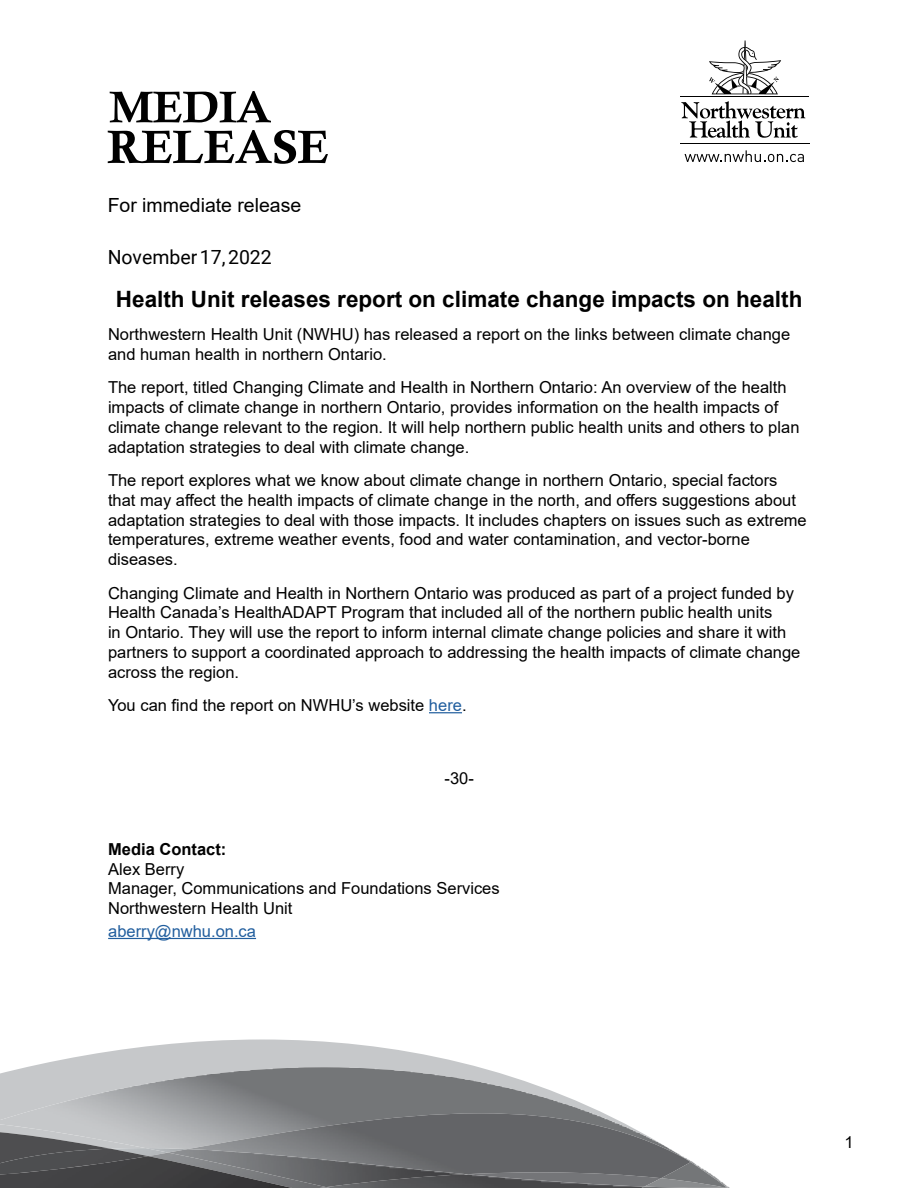
<style>
.page{position:relative;width:918px;height:1188px;background:#fff}
.page>*{position:absolute;margin:0;border:0;box-sizing:border-box;transform-origin:0 0}
.t1{font:700 22.5px "Arial";color:#000}
.t2{font:19.5px "Arial";color:#000}
.t3{font:19.5px "Roboto";color:#000}
.t4{font:16.5px/19.8px "Arial";color:#000}
.t5{font:16.5px "Arial";color:#215e9e}
.t6{font:700 16.5px "Arial";color:#000}
.s1{color:#215e9e}
</style>
<div class="page">
<svg style="left:28px;top:1040px;width:450px;height:27px;fill:#c6c8ca"></svg>
<img style="left:0;top:1067px;width:603px;height:62px">
<img style="left:661px;top:1162px;width:66px;height:25px">
<svg style="left:0;top:1129px;width:188px;height:27px;background:#949597"></svg>
<img style="left:644px;top:1178px;width:17px;height:9px">
<img style="left:188px;top:1113px;width:503px;height:65px">
<img style="left:0;top:1156px;width:303px;height:32px">
<img style="left:0;top:1160px;width:125px;height:17px">
<img style="left:326px;top:1174px;width:318px;height:14px">
<img style="left:168px;top:1149px;width:299px;height:38px">
<hr style="left:680px;top:144px;width:130px;height:1px;background:#000">
<svg style="left:685px;top:150px;width:119px;height:12px"></svg>
<svg style="left:681px;top:101px;width:124px;height:37px"></svg>
<hr style="left:680px;top:97px;width:129px;height:1px;background:#000">
<svg style="left:709px;top:41px;width:72px;height:54px"></svg>
<svg style="left:110px;top:91px;width:161px;height:31px"></svg>
<svg style="left:108px;top:130px;width:220px;height:34px"></svg>
<hr style="left:429px;top:712px;width:33px;height:1px;background:#215e9e">
<hr style="left:108px;top:938px;width:148px;height:1px;background:#215e9e">
<p class="t2" style="left:108px;top:192px;width:195px">For immediate release</p>
<p class="t3" style="left:108px;top:244px;width:166px">November 17, 2022</p>
<h1 class="t1" style="left:116px;top:283px;width:688px">Health Unit releases report on climate change impacts on health</h1>
<p class="t4" style="left:108px;top:324px;width:684px">Northwestern Health Unit (NWHU) has released a report on the links between climate change and human health in northern Ontario.</p>
<p class="t4" style="left:108px;top:378px;width:693px">The report, titled Changing Climate and Health in Northern Ontario: An overview of the health impacts of climate change in northern Ontario, provides information on the health impacts of climate change relevant to the region. It will help northern public health units and others to plan adaptation strategies to deal with climate change.</p>
<p class="t4" style="left:108px;top:470px;width:700px">The report explores what we know about climate change in northern Ontario, special factors that may affect the health impacts of climate change in the north, and offers suggestions about adaptation strategies to deal with those impacts. It includes chapters on issues such as extreme temperatures, extreme weather events, food and water contamination, and vector-borne diseases.</p>
<p class="t4" style="left:108px;top:583px;width:694px">Changing Climate and Health in Northern Ontario was produced as part of a project funded by Health Canada’s HealthADAPT Program that included all of the northern public health units<br>in Ontario. They will use the report to inform internal climate change policies and share it with partners to support a coordinated approach to addressing the health impacts of climate change across the region.</p>
<p class="t4" style="left:108px;top:695px;width:360px">You can find the report on NWHU’s website <span class="s1">here</span>.</p>
<p class="t4" style="left:445px;top:768px;width:31px">-30-</p>
<p class="t6" style="left:108px;top:837px;width:120px">Media Contact:</p>
<p class="t4" style="left:108px;top:859px;width:393px">Alex Berry<br>Manager, Communications and Foundations Services<br>Northwestern Health Unit</p>
<p class="t5" style="left:108px;top:920px;width:149px">aberry@nwhu.on.ca</p>
<p class="t4" style="left:844px;top:1132px;width:11px">1</p>
</div>
